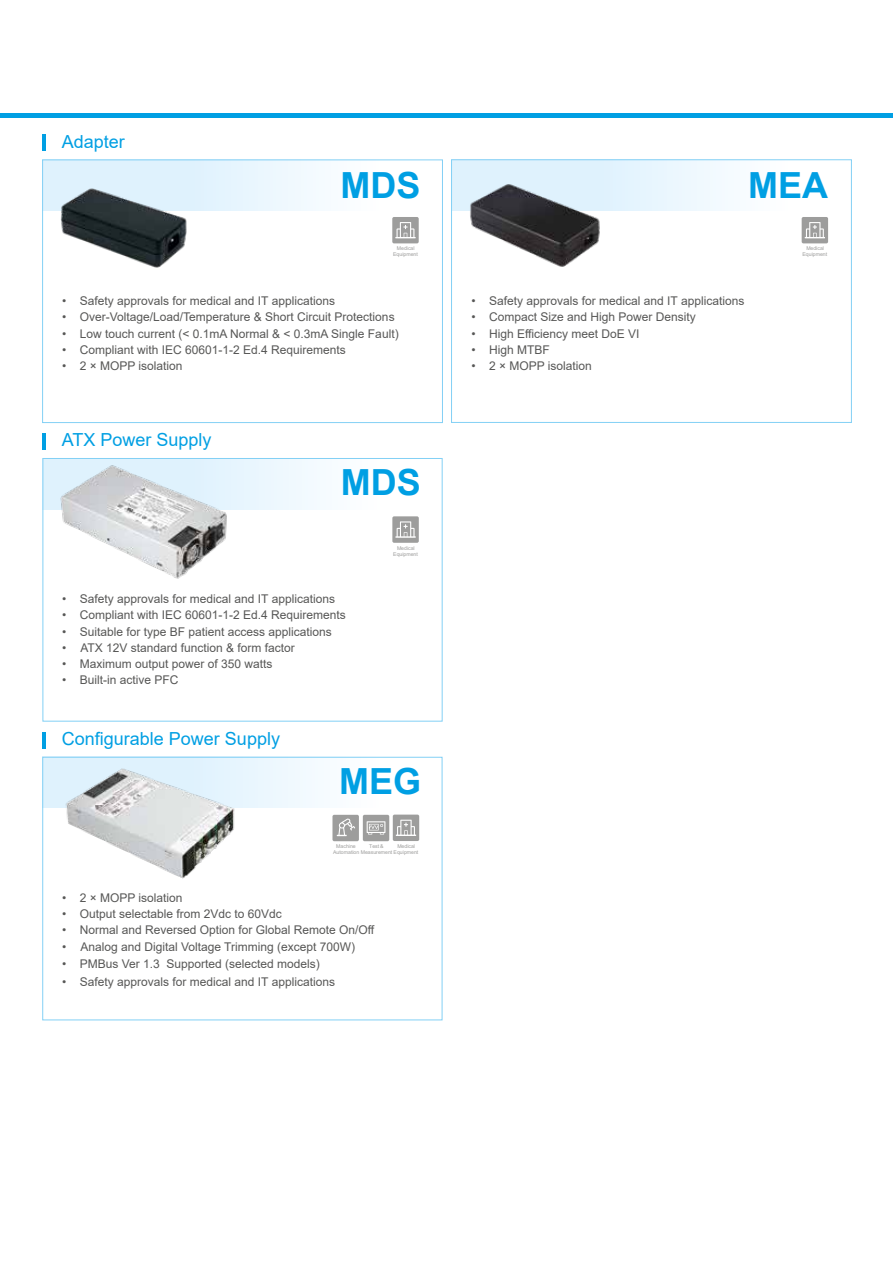
<style>
.page{position:relative;width:893px;height:1263px;background:#fff}
.page>*{position:absolute;margin:0;border:0;box-sizing:border-box;transform-origin:0 0}
.t1{font:700 36px "Arial";color:#009fe3}
.t2{font:18px "Arial";color:#009fe3}
.t3{font:12px "Arial";color:#575756}
.t4{font:5.25px/6.1px "Arial";color:#9d9d9c;text-align:center}
</style>
<div class="page">
<div style="left:43px;top:160px;width:399px;height:51px;background:linear-gradient(to right,#d6eefd,#fff)"></div>
<svg style="left:45px;top:460px;width:275px;height:49px"></svg>
<div style="left:452px;top:160px;width:399px;height:51px;background:linear-gradient(to right,#d6eefd,#fff)"></div>
<div style="left:43px;top:458px;width:400px;height:263px;border:1px solid #83d0f5"></div>
<div style="left:42px;top:159px;width:401px;height:264px;border:1px solid #83d0f5"></div>
<div style="left:451px;top:159px;width:401px;height:264px;border:1px solid #83d0f5"></div>
<img style="left:468px;top:181px;width:134px;height:86px">
<img style="left:56px;top:461px;width:177px;height:118px">
<img style="left:60px;top:186px;width:129px;height:82px">
<div style="left:0;top:113px;width:893px;height:5px;background:#009fe3"></div>
<div style="left:392px;top:217px;width:27px;height:26px;background:#9d9d9c;border-radius:2px"></div>
<svg style="left:395px;top:222px;width:21px;height:16px"></svg>
<div style="left:392px;top:516px;width:27px;height:27px;background:#9d9d9c;border-radius:2px"></div>
<svg style="left:395px;top:521px;width:21px;height:17px"></svg>
<div style="left:802px;top:217px;width:26px;height:26px;background:#9d9d9c;border-radius:2px"></div>
<svg style="left:805px;top:222px;width:20px;height:16px"></svg>
<hr style="left:43px;top:135px;width:3px;height:16px;background:#009fe3">
<hr style="left:43px;top:433px;width:3px;height:17px;background:#009fe3">
<div style="left:42px;top:757px;width:399px;height:51px;background:linear-gradient(to bottom,#f8fcff,#f8fcff)"></div>
<div style="left:42px;top:757px;width:400px;height:263px;border:1px solid #83d0f5"></div>
<img style="left:44px;top:757px;width:208px;height:122px">
<div style="left:363px;top:815px;width:26px;height:26px;background:#9d9d9c;border-radius:2px"></div>
<svg style="left:367px;top:821px;width:18px;height:13px"></svg>
<div style="left:393px;top:815px;width:26px;height:26px;background:#9d9d9c;border-radius:2px"></div>
<svg style="left:396px;top:820px;width:20px;height:16px"></svg>
<div style="left:332px;top:815px;width:27px;height:26px;background:#9d9d9c;border-radius:2px"></div>
<svg style="left:337px;top:818px;width:18px;height:18px"></svg>
<hr style="left:43px;top:732px;width:3px;height:17px;background:#009fe3">
<h2 class="t2" style="left:62px;top:129px;width:65px">Adapter</h2>
<h1 class="t1" style="left:341px;top:160px;width:81px">MDS</h1>
<p class="t4" style="left:393px;top:245px;width:26px">Medical<br>Equipment</p>
<p class="t3" style="left:62px;top:293px;width:274px">• Safety approvals for medical and IT applications</p>
<p class="t3" style="left:62px;top:309px;width:334px">• Over-Voltage/Load/Temperature &amp; Short Circuit Protections</p>
<p class="t3" style="left:62px;top:325px;width:338px">• Low touch current (&lt; 0.1mA Normal &amp; &lt; 0.3mA Single Fault)</p>
<p class="t3" style="left:62px;top:341px;width:285px">• Compliant with IEC 60601-1-2 Ed.4 Requirements</p>
<p class="t3" style="left:62px;top:358px;width:122px">• 2 × MOPP isolation</p>
<h2 class="t2" style="left:62px;top:428px;width:151px">ATX Power Supply</h2>
<h1 class="t1" style="left:341px;top:457px;width:81px">MDS</h1>
<p class="t4" style="left:393px;top:544px;width:26px">Medical<br>Equipment</p>
<p class="t3" style="left:62px;top:591px;width:274px">• Safety approvals for medical and IT applications</p>
<p class="t3" style="left:62px;top:607px;width:285px">• Compliant with IEC 60601-1-2 Ed.4 Requirements</p>
<p class="t3" style="left:62px;top:623px;width:271px">• Suitable for type BF patient access applications</p>
<p class="t3" style="left:62px;top:639px;width:234px">• ATX 12V standard function &amp; form factor</p>
<p class="t3" style="left:62px;top:656px;width:212px">• Maximum output power of 350 watts</p>
<p class="t3" style="left:62px;top:672px;width:118px">• Built-in active PFC</p>
<h2 class="t2" style="left:62px;top:726px;width:220px">Configurable Power Supply</h2>
<h1 class="t1" style="left:339px;top:756px;width:84px">MEG</h1>
<p class="t4" style="left:336px;top:843px;width:21px">Machine</p>
<p class="t4" style="left:369px;top:843px;width:16px">Test &amp;</p>
<p class="t4" style="left:397px;top:843px;width:19px">Medical</p>
<p class="t4" style="left:333px;top:849px;width:87px">Automation Measurement Equipment</p>
<p class="t3" style="left:62px;top:889px;width:122px">• 2 × MOPP isolation</p>
<p class="t3" style="left:62px;top:905px;width:221px">• Output selectable from 2Vdc to 60Vdc</p>
<p class="t3" style="left:62px;top:922px;width:314px">• Normal and Reversed Option for Global Remote On/Off</p>
<p class="t3" style="left:62px;top:938px;width:294px">• Analog and Digital Voltage Trimming (except 700W)</p>
<p class="t3" style="left:62px;top:956px;width:259px">• PMBus Ver 1.3 Supported (selected models)</p>
<p class="t3" style="left:62px;top:973px;width:274px">• Safety approvals for medical and IT applications</p>
<h1 class="t1" style="left:748px;top:160px;width:81px">MEA</h1>
<p class="t3" style="left:472px;top:293px;width:274px">• Safety approvals for medical and IT applications</p>
<p class="t3" style="left:472px;top:309px;width:226px">• Compact Size and High Power Density</p>
<p class="t3" style="left:472px;top:325px;width:169px">• High Efficiency meet DoE VI</p>
<p class="t3" style="left:472px;top:341px;width:80px">• High MTBF</p>
<p class="t3" style="left:472px;top:358px;width:122px">• 2 × MOPP isolation</p>
<p class="t4" style="left:802px;top:245px;width:26px">Medical<br>Equipment</p>
</div>
